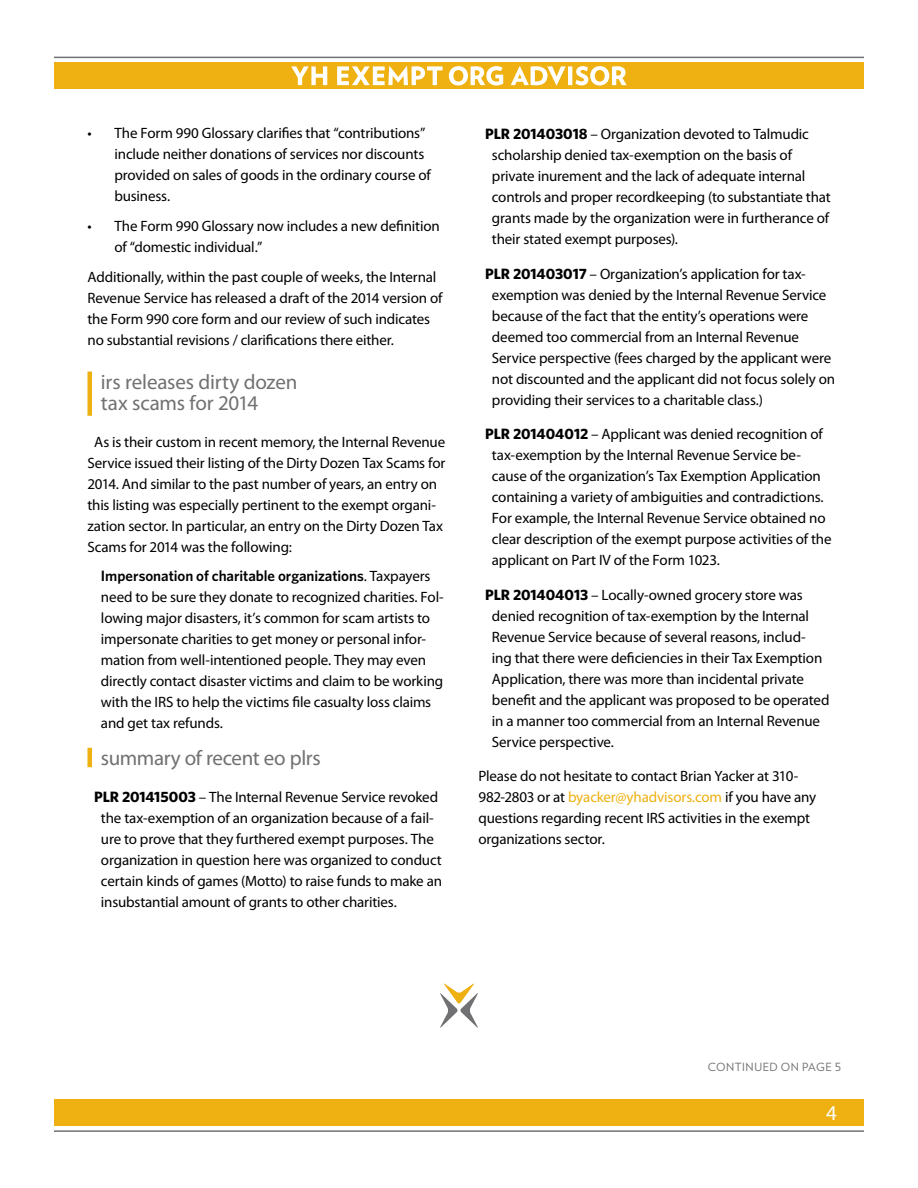
<style>
.page{position:relative;width:918px;height:1188px;background:#fff}
.page>*{position:absolute;margin:0;border:0;box-sizing:border-box;transform-origin:0 0}
.t1{font:21px/21px "Myriad Pro";letter-spacing:-.01em;color:#717073}
.t2{font:21px "Myriad Pro";color:#fff}
.t3{font:15px/21px "Myriad Pro";letter-spacing:-.01em;color:#000}
.t4{font:600 15px "Whitney HTF";letter-spacing:-.005em;color:#000}
.t5{font:11.25px "Verlag";letter-spacing:.05em;color:#717073}
.s1{font-family:"Myriad Pro";font-weight:400}
.s2{font-family:"Whitney HTF";font-weight:700}
.s3{color:#eeb111}
</style>
<div class="page">
<div style="left:54px;top:62px;width:810px;height:27px;background:#eeb111"></div>
<svg style="left:291px;top:66px;width:336px;height:19px"></svg>
<hr style="left:54px;top:57px;width:810px;height:1px;background:#717073">
<div style="left:54px;top:1099px;width:810px;height:27px;background:#eeb111"></div>
<hr style="left:54px;top:1130px;width:810px;height:2px;background:#717073">
<div style="left:87px;top:372px;width:5px;height:44px;background:#eeb111"></div>
<div style="left:87px;top:748px;width:5px;height:19px;background:#eeb111"></div>
<svg style="left:440px;top:983px;width:38px;height:45px"></svg>
<p class="t3" style="left:114px;top:123px;width:318px;text-indent:-27px">• The Form 990 Glossary clarifies that “contributions” include neither donations of services nor discounts provided on sales of goods in the ordinary course of business.</p>
<p class="t3" style="left:114px;top:215px;width:327px;text-indent:-27px">• The Form 990 Glossary now includes a new definition of “domestic individual.”</p>
<p class="t3" style="left:87px;top:266px;width:356px">Additionally, within the past couple of weeks, the Internal Revenue Service has released a draft of the 2014 version of the Form 990 core form and our review of such indicates no substantial revisions / clarifications there either.</p>
<h1 class="t1" style="left:101px;top:371px;width:198px">irs releases dirty dozen tax scams for 2014</h1>
<p class="t3" style="left:87px;top:431px;width:359px;text-indent:7px">As is their custom in recent memory, the Internal Revenue Service issued their listing of the Dirty Dozen Tax Scams for 2014. And similar to the past number of years, an entry on this listing was especially pertinent to the exempt organi&shy;zation sector. In particular, an entry on the Dirty Dozen Tax Scams for 2014 was the following:</p>
<p class="t4" style="left:101px;top:567px;width:331px">Impersonation of charitable organizations<span class="s1">. Taxpayers</span></p>
<p class="t3" style="left:101px;top:587px;width:344px">need to be sure they donate to recognized charities. Fol&shy;lowing major disasters, it’s common for scam artists to impersonate charities to get money or personal infor&shy;mation from well-intentioned people. They may even directly contact disaster victims and claim to be working with the IRS to help the victims file casualty loss claims and get tax refunds.</p>
<h1 class="t1" style="left:101px;top:747px;width:221px">summary of recent eo plrs</h1>
<p class="t3" style="left:101px;top:786px;width:343px;text-indent:-7px"><span class="s2">PLR 201415003</span> – The Internal Revenue Service revoked the tax-exemption of an organization because of a fail&shy;ure to prove that they furthered exempt purposes. The organization in question here was organized to conduct certain kinds of games (Motto) to raise funds to make an insubstantial amount of grants to other charities.</p>
<p class="t3" style="left:492px;top:124px;width:340px;text-indent:-7px"><span class="s2">PLR 201403018</span> – Organization devoted to Talmudic scholarship denied tax-exemption on the basis of private inurement and the lack of adequate internal controls and proper recordkeeping (to substantiate that grants made by the organization were in furtherance of their stated exempt purposes).</p>
<p class="t3" style="left:492px;top:263px;width:345px;text-indent:-7px"><span class="s2">PLR 201403017</span> – Organization’s application for tax&shy;exemption was denied by the Internal Revenue Service because of the fact that the entity’s operations were deemed too commercial from an Internal Revenue Service perspective (fees charged by the applicant were not discounted and the applicant did not focus solely on providing their services to a charitable class.)</p>
<p class="t3" style="left:492px;top:424px;width:341px;text-indent:-7px"><span class="s2">PLR 201404012</span> – Applicant was denied recognition of tax-exemption by the Internal Revenue Service be&shy;cause of the organization’s Tax Exemption Application containing a variety of ambiguities and contradictions.<br>For example, the Internal Revenue Service obtained no clear description of the exempt purpose activities of the applicant on Part IV of the Form 1023.</p>
<p class="t3" style="left:492px;top:584px;width:339px;text-indent:-7px"><span class="s2">PLR 201404013</span> – Locally-owned grocery store was denied recognition of tax-exemption by the Internal Revenue Service because of several reasons, includ-<br>ing that there were deficiencies in their Tax Exemption Application, there was more than incidental private benefit and the applicant was proposed to be operated in a manner too commercial from an Internal Revenue Service perspective.</p>
<p class="t3" style="left:478px;top:766px;width:339px">Please do not hesitate to contact Brian Yacker at 310- 982-2803 or at <span class="s3">byacker@yhadvisors.com</span> if you have any questions regarding recent IRS activities in the exempt organizations sector.</p>
<p class="t5" style="left:708px;top:1058px;width:135px">CONTINUED ON PAGE 5</p>
<h1 class="t2" style="left:826px;top:1100px;width:12px">4</h1>
</div>
